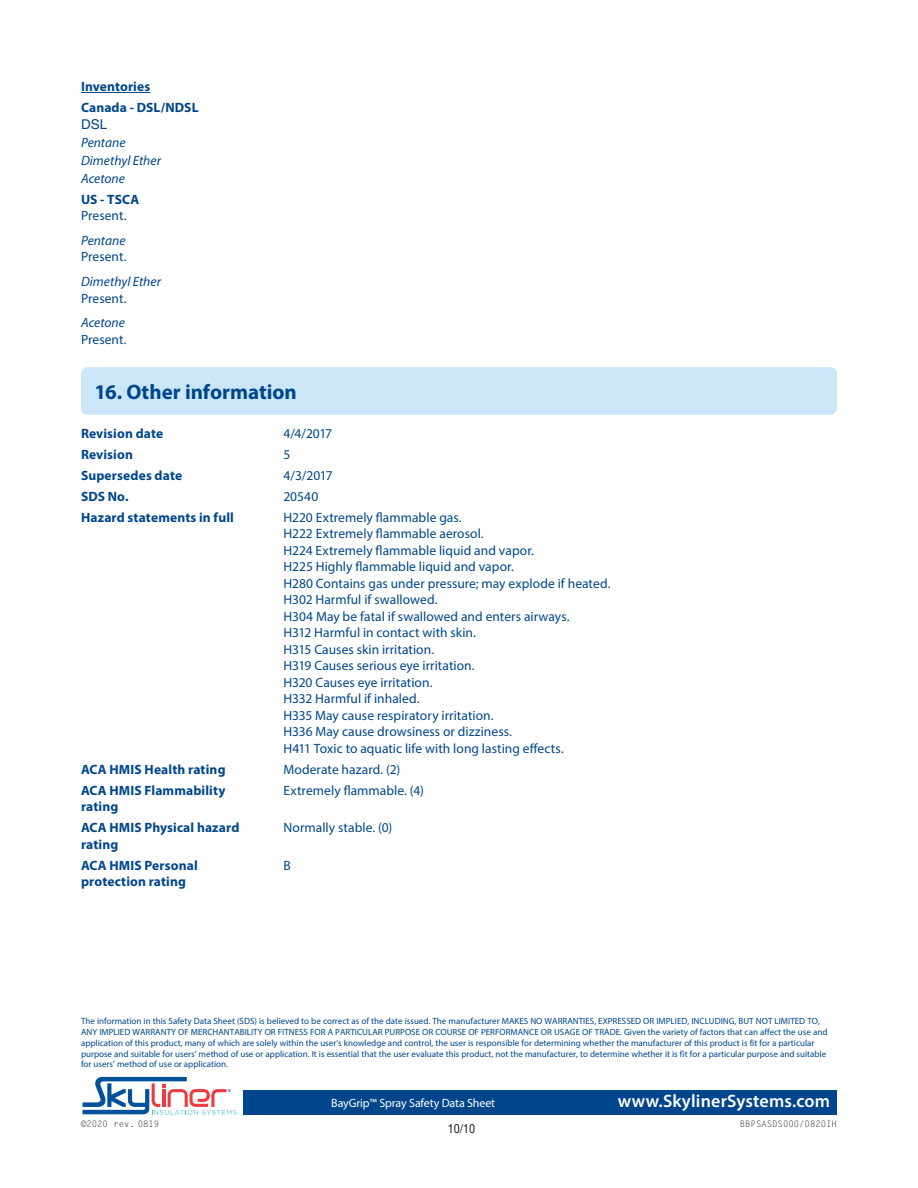
<style>
.page{position:relative;width:918px;height:1188px;background:#fff}
.page>*{position:absolute;margin:0;border:0;box-sizing:border-box;transform-origin:0 0}
.Headings{font:700 21px "Myriad Pro";color:#01468c}
.t1{font:600 18px "Myriad Pro";letter-spacing:.01em;color:#fff}
.Tabbed{font:13.5px "Myriad Pro";letter-spacing:.005em;color:#01468c}
.Tabbed-2{font:700 13.5px "Myriad Pro";letter-spacing:.01em;color:#01468c}
.italics{font:italic 13.5px "Myriad Pro";color:#01468c}
.Subheads{font:700 13.5px "Myriad Pro";letter-spacing:.01em;color:#01468c}
.Tabbed-3{font:13.5px "Helvetica LT Std";color:#01468c}
.t2{font:12px "Myriad Pro";letter-spacing:-.01em;color:#fff}
.t3{font:condensed 12px "Helvetica LT Std";color:#231f20}
.t4{font:9px/10.8px "Myriad Pro";color:#01468c}
.t5{font:9px "Letter Gothic Std";color:#231f20}
</style>
<div class="page">
<svg style="left:83px;top:1077px;width:154px;height:38px"></svg>
<div style="left:243px;top:1090px;width:594px;height:24px;background:#01468c"></div>
<div style="left:81px;top:367px;width:756px;height:48px;background:#cbe6f7;border-radius:7px"></div>
<hr style="left:81px;top:92px;width:69px;height:1px;background:#01468c">
<p class="Subheads" style="left:81px;top:78px;width:71px">Inventories</p>
<p class="Tabbed-2" style="left:81px;top:99px;width:119px">Canada - DSL/NDSL</p>
<p class="Tabbed-3" style="left:81px;top:116px;width:28px">DSL</p>
<p class="italics" style="left:81px;top:134px;width:46px">Pentane</p>
<p class="italics" style="left:81px;top:152px;width:82px">Dimethyl Ether</p>
<p class="italics" style="left:81px;top:170px;width:46px">Acetone</p>
<p class="Tabbed-2" style="left:81px;top:190px;width:60px">US - TSCA</p>
<p class="Tabbed" style="left:81px;top:207px;width:47px">Present.</p>
<p class="italics" style="left:81px;top:232px;width:46px">Pentane</p>
<p class="Tabbed" style="left:81px;top:249px;width:47px">Present.</p>
<p class="italics" style="left:81px;top:273px;width:82px">Dimethyl Ether</p>
<p class="Tabbed" style="left:81px;top:290px;width:47px">Present.</p>
<p class="italics" style="left:81px;top:315px;width:46px">Acetone</p>
<p class="Tabbed" style="left:81px;top:331px;width:47px">Present.</p>
<p class="Headings" style="left:94px;top:378px;width:204px">16. Other information</p>
<p class="Tabbed-2" style="left:81px;top:424px;width:84px">Revision date</p>
<p class="Tabbed" style="left:283px;top:425px;width:50px">4/4/2017</p>
<p class="Tabbed-2" style="left:81px;top:445px;width:53px">Revision</p>
<p class="Tabbed" style="left:284px;top:446px;width:8px">5</p>
<p class="Tabbed-2" style="left:81px;top:466px;width:103px">Supersedes date</p>
<p class="Tabbed" style="left:283px;top:467px;width:51px">4/3/2017</p>
<p class="Tabbed-2" style="left:81px;top:487px;width:49px">SDS No.</p>
<p class="Tabbed" style="left:284px;top:488px;width:36px">20540</p>
<p class="Tabbed-2" style="left:81px;top:508px;width:154px">Hazard statements in full</p>
<p class="Tabbed" style="left:284px;top:509px;width:180px">H220 Extremely flammable gas.</p>
<p class="Tabbed" style="left:284px;top:525px;width:202px">H222 Extremely flammable aerosol.</p>
<p class="Tabbed" style="left:284px;top:542px;width:252px">H224 Extremely flammable liquid and vapor.</p>
<p class="Tabbed" style="left:284px;top:558px;width:232px">H225 Highly flammable liquid and vapor.</p>
<p class="Tabbed" style="left:284px;top:575px;width:329px">H280 Contains gas under pressure; may explode if heated.</p>
<p class="Tabbed" style="left:284px;top:591px;width:156px">H302 Harmful if swallowed.</p>
<p class="Tabbed" style="left:284px;top:608px;width:288px">H304 May be fatal if swallowed and enters airways.</p>
<p class="Tabbed" style="left:284px;top:624px;width:194px">H312 Harmful in contact with skin.</p>
<p class="Tabbed" style="left:284px;top:641px;width:152px">H315 Causes skin irritation.</p>
<p class="Tabbed" style="left:284px;top:657px;width:193px">H319 Causes serious eye irritation.</p>
<p class="Tabbed" style="left:284px;top:674px;width:151px">H320 Causes eye irritation.</p>
<p class="Tabbed" style="left:284px;top:690px;width:138px">H332 Harmful if inhaled.</p>
<p class="Tabbed" style="left:284px;top:707px;width:212px">H335 May cause respiratory irritation.</p>
<p class="Tabbed" style="left:284px;top:723px;width:230px">H336 May cause drowsiness or dizziness.</p>
<p class="Tabbed" style="left:284px;top:740px;width:282px">H411 Toxic to aquatic life with long lasting effects.</p>
<p class="Tabbed-2" style="left:81px;top:760px;width:146px">ACA HMIS Health rating</p>
<p class="Tabbed" style="left:283px;top:761px;width:118px">Moderate hazard. (2)</p>
<p class="Tabbed-2" style="left:81px;top:781px;width:146px">ACA HMIS Flammability</p>
<p class="Tabbed" style="left:284px;top:782px;width:142px">Extremely flammable. (4)</p>
<p class="Tabbed-2" style="left:81px;top:798px;width:39px">rating</p>
<p class="Tabbed-2" style="left:81px;top:819px;width:160px">ACA HMIS Physical hazard</p>
<p class="Tabbed" style="left:283px;top:819px;width:110px">Normally stable. (0)</p>
<p class="Tabbed-2" style="left:81px;top:835px;width:39px">rating</p>
<p class="Tabbed-2" style="left:81px;top:856px;width:118px">ACA HMIS Personal</p>
<p class="Tabbed" style="left:284px;top:857px;width:9px">B</p>
<p class="Tabbed-2" style="left:81px;top:873px;width:107px">protection rating</p>
<p class="t4" style="left:81px;top:1016px;width:748px">The information in this Safety Data Sheet (SDS) is believed to be correct as of the date issued. The manufacturer MAKES NO WARRANTIES, EXPRESSED OR IMPLIED, INCLUDING, BUT NOT LIMITED TO, ANY IMPLIED WARRANTY OF MERCHANTABILITY OR FITNESS FOR A PARTICULAR PURPOSE OR COURSE OF PERFORMANCE OR USAGE OF TRADE. Given the variety of factors that can affect the use and application of this product, many of which are solely within the user’s knowledge and control, the user is responsible for determining whether the manufacturer of this product is fit for a particular purpose and suitable for users’ method of use or application. It is essential that the user evaluate this product, not the manufacturer, to determine whether it is fit for a particular purpose and suitable for users’ method of use or application.</p>
<h3 class="t2" style="left:331px;top:1095px;width:165px">BayGrip™ Spray Safety Data Sheet</h3>
<h2 class="t1" style="left:618px;top:1089px;width:214px">www.SkylinerSystems.com</h2>
<h3 class="t3" style="left:448px;top:1121px;width:29px">10/10</h3>
<p class="t5" style="left:81px;top:1118px;width:80px">©2020 rev. 0819</p>
<p class="t5" style="left:740px;top:1118px;width:99px">BBPSASDS000/0820IH</p>
</div>
